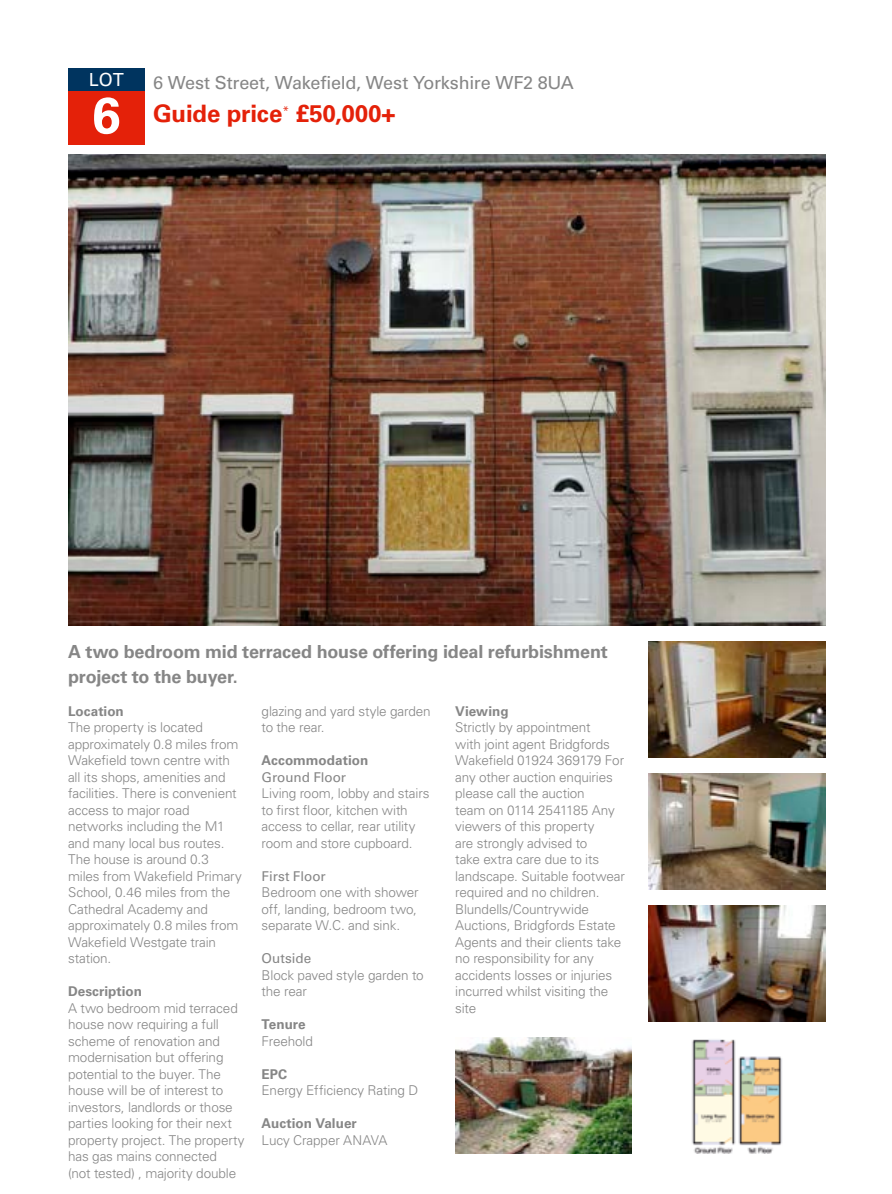
<style>
.page{position:relative;width:892px;height:1194px;background:#fff}
.page>*{position:absolute;margin:0;border:0;box-sizing:border-box;transform-origin:0 0}
.t1{font:700 51px "Univers LT Std";color:#fff}
.t2{font:700 24px "Univers LT Std";letter-spacing:-.005em;color:#e42109}
.t3{font:700 18px/24.8px "Univers LT Std";letter-spacing:-.01em;color:#868686}
.t4{font:18px "Univers LT Std";letter-spacing:-.01em;color:#868686}
.t5{font:18px "Univers LT Std";color:#fff}
.t6{font:300 13.5px/16.5px "Univers LT Std";letter-spacing:-.01em;color:#868686}
.t7{font:700 13.5px "Univers LT Std";color:#868686}
.t8{font:13.5px "Univers LT Std";color:#868686}
</style>
<div class="page">
<div style="left:68px;top:68px;width:77px;height:23px;background:#00345f"></div>
<img style="left:648px;top:642px;width:177px;height:115px">
<img style="left:648px;top:906px;width:177px;height:115px">
<img style="left:648px;top:774px;width:177px;height:115px">
<img style="left:692px;top:1039px;width:90px;height:114px">
<img style="left:455px;top:1038px;width:176px;height:115px">
<div style="left:68px;top:91px;width:77px;height:54px;background:#e42109"></div>
<img style="left:68px;top:154px;width:757px;height:471px">
<hr style="left:68px;top:1193px;width:757px;height:1px;background:#d9d9da">
<h3 class="t5" style="left:89px;top:69px;width:37px">LOT</h3>
<h1 class="t1" style="left:92px;top:86px;width:30px">6</h1>
<h3 class="t4" style="left:153px;top:72px;width:422px">6 West Street, Wakefield, West Yorkshire WF2 8UA</h3>
<h2 class="t2" style="left:153px;top:99px;width:244px">Guide price<sup>*</sup> £50,000+</h2>
<h3 class="t3" style="left:68px;top:639px;width:541px">A two bedroom mid terraced house offering ideal refurbishment project to the buyer.</h3>
<p class="t7" style="left:68px;top:703px;width:57px">Location</p>
<p class="t6" style="left:68px;top:719px;width:175px">The property is located approximately 0.8 miles from<br>Wakefield town centre with all its shops, amenities and facilities. There is convenient access to major road networks including the M1 and many local bus routes.<br>The house is around 0.3 miles from Wakefield Primary<br>School, 0.46 miles from the<br>Cathedral Academy and approximately 0.8 miles from<br>Wakefield Westgate train station.</p>
<p class="t7" style="left:68px;top:984px;width:76px">Description</p>
<p class="t6" style="left:68px;top:1000px;width:178px">A two bedroom mid terraced house now requiring a full scheme of renovation and modernisation but offering potential to the buyer. The house will be of interest to investors, landlords or those parties looking for their next property project. The property has gas mains connected<br>(not tested) , majority double</p>
<p class="t6" style="left:261px;top:703px;width:171px">glazing and yard style garden to the rear.</p>
<p class="t7" style="left:261px;top:753px;width:108px">Accommodation</p>
<p class="t8" style="left:261px;top:769px;width:86px">Ground Floor</p>
<p class="t6" style="left:261px;top:785px;width:169px">Living room, lobby and stairs to first floor, kitchen with access to cellar, rear utility room and store cupboard.</p>
<p class="t8" style="left:261px;top:868px;width:66px">First Floor</p>
<p class="t6" style="left:261px;top:884px;width:158px;text-align:justify">Bedroom one with shower off, landing, bedroom two, separate W.C. and sink.</p>
<p class="t8" style="left:261px;top:950px;width:51px">Outside</p>
<p class="t6" style="left:261px;top:967px;width:163px">Block paved style garden to the rear</p>
<p class="t7" style="left:261px;top:1016px;width:46px">Tenure</p>
<p class="t6" style="left:261px;top:1033px;width:53px">Freehold</p>
<p class="t7" style="left:261px;top:1066px;width:27px">EPC</p>
<p class="t6" style="left:261px;top:1082px;width:158px">Energy Efficiency Rating D</p>
<p class="t7" style="left:261px;top:1115px;width:97px">Auction Valuer</p>
<p class="t6" style="left:261px;top:1132px;width:127px">Lucy Crapper ANAVA</p>
<p class="t7" style="left:455px;top:703px;width:55px">Viewing</p>
<p class="t6" style="left:455px;top:719px;width:171px">Strictly by appointment<br>with joint agent Bridgfords<br>Wakefield 01924 369179 For any other auction enquiries please call the auction<br>team on 0114 2541185 Any viewers of this property<br>are strongly advised to<br>take extra care due to its landscape. Suitable footwear required and no children.<br>Blundells/Countrywide<br>Auctions, Bridgfords Estate<br>Agents and their clients take no responsibility for any accidents losses or injuries incurred whilst visiting the site</p>
</div>
